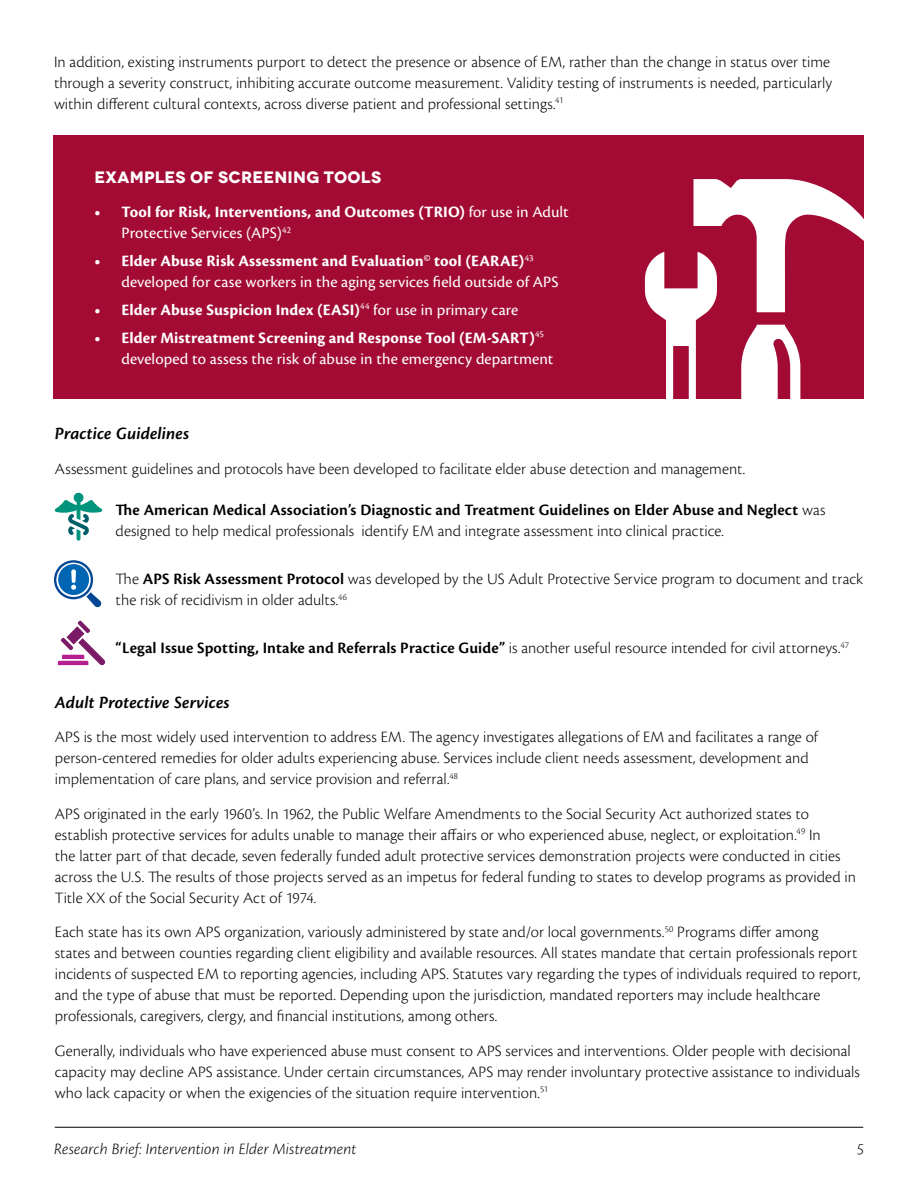
<style>
.page{position:relative;width:918px;height:1188px;background:#fff}
.page>*{position:absolute;margin:0;border:0;box-sizing:border-box;transform-origin:0 0}
.H04_-_Subsection{font:italic 600 18px "Cronos Pro";letter-spacing:.005em;color:#000}
.P_-_Body{font:300 16.5px/21px "Cronos Pro";color:#000}
.t1{font:16.5px/21px "Cronos Pro";letter-spacing:.005em;color:#fff}
.t2{font:700 16.5px/21px "Cronos Pro";letter-spacing:.005em;color:#fff}
.P_-_Body-2{font:600 16.5px "Cronos Pro";letter-spacing:.01em;color:#000}
.t3{font:italic 300 16.5px "Cronos Pro";letter-spacing:.01em;color:#000}
.H04_-_White_header_i{font:700 16.5px "Novecentowide";letter-spacing:.01em;color:#fff}
.s1{font-weight:400}
.s2{font-weight:700}
.s3{font-weight:600}
.s4{font-weight:300}
</style>
<div class="page">
<div style="left:54px;top:135px;width:810px;height:263px;background:#a30b35"></div>
<svg style="left:645px;top:179px;width:219px;height:219px"></svg>
<svg style="left:55px;top:492px;width:47px;height:49px"></svg>
<svg style="left:54px;top:560px;width:48px;height:48px"></svg>
<svg style="left:58px;top:621px;width:47px;height:44px"></svg>
<hr style="left:55px;top:1127px;width:808px;height:1px;background:#000">
<p class="P_-_Body" style="left:54px;top:51px;width:780px;text-align:justify">In addition, existing instruments purport to detect the presence or absence of EM, rather than the change in status over time through a severity construct, inhibiting accurate outcome measurement. Validity testing of instruments is needed, particularly within different cultural contexts, across diverse patient and professional settings.<sup>41</sup></p>
<h4 class="H04_-_White_header_i" style="left:94px;top:167px;width:288px">EXAMPLES OF SCREENING TOOLS</h4>
<p class="t2" style="left:122px;top:202px;width:449px;text-indent:-27px">• Tool for Risk, Interventions, and Outcomes (TRIO) <span class="s1">for use in Adult<br>Protective Services (APS)</span><sup>42</sup></p>
<p class="t1" style="left:122px;top:250px;width:439px;text-indent:-27px"><span class="s2">• Elder Abuse Risk Assessment and Evaluation</span><sup>©</sup> <span class="s2">tool (EARAE)</span><sup>43 </sup>developed for case workers in the aging services field outside of APS</p>
<p class="t2" style="left:94px;top:299px;width:425px">• Elder Abuse Suspicion Index (EASI)<sup>44</sup> <span class="s1">for use in primary care</span></p>
<p class="t1" style="left:122px;top:327px;width:433px;text-indent:-27px"><span class="s2">• Elder Mistreatment Screening and Response Tool (EM-SART)</span><sup>45 </sup>developed to assess the risk of abuse in the emergency department</p>
<h4 class="H04_-_Subsection" style="left:55px;top:423px;width:136px">Practice Guidelines</h4>
<p class="P_-_Body" style="left:55px;top:458px;width:692px">Assessment guidelines and protocols have been developed to facilitate elder abuse detection and management.</p>
<p class="P_-_Body" style="left:116px;top:499px;width:711px"><span class="s3">The American Medical Association’s Diagnostic and Treatment Guidelines on Elder Abuse and Neglect</span> was designed to help medical professionals identify EM and integrate assessment into clinical practice.</p>
<p class="P_-_Body" style="left:116px;top:568px;width:749px">The <span class="s3">APS Risk Assessment Protocol</span> was developed by the US Adult Protective Service program to document and track the risk of recidivism in older adults.<sup>46</sup></p>
<p class="P_-_Body-2" style="left:116px;top:638px;width:735px">“Legal Issue Spotting, Intake and Referrals Practice Guide” <span class="s4">is another useful resource intended for civil attorneys.</span><sup>47</sup></p>
<h4 class="H04_-_Subsection" style="left:55px;top:692px;width:176px">Adult Protective Services</h4>
<p class="P_-_Body" style="left:55px;top:727px;width:765px">APS is the most widely used intervention to address EM. The agency investigates allegations of EM and facilitates a range of person-centered remedies for older adults experiencing abuse. Services include client needs assessment, development and implementation of care plans, and service provision and referral.<sup>48</sup></p>
<p class="P_-_Body" style="left:55px;top:803px;width:803px">APS originated in the early 1960’s. In 1962, the Public Welfare Amendments to the Social Security Act authorized states to establish protective services for adults unable to manage their affairs or who experienced abuse, neglect, or exploitation.<sup>49</sup> In<br>the latter part of that decade, seven federally funded adult protective services demonstration projects were conducted in cities across the U.S. The results of those projects served as an impetus for federal funding to states to develop programs as provided in Title XX of the Social Security Act of 1974.</p>
<p class="P_-_Body" style="left:55px;top:922px;width:807px">Each state has its own APS organization, variously administered by state and/or local governments.<sup>50</sup> Programs differ among<br>states and between counties regarding client eligibility and available resources. All states mandate that certain professionals report incidents of suspected EM to reporting agencies, including APS. Statutes vary regarding the types of individuals required to report, and the type of abuse that must be reported. Depending upon the jurisdiction, mandated reporters may include healthcare professionals, caregivers, clergy, and financial institutions, among others.</p>
<p class="P_-_Body" style="left:55px;top:1040px;width:806px">Generally, individuals who have experienced abuse must consent to APS services and interventions. Older people with decisional capacity may decline APS assistance. Under certain circumstances, APS may render involuntary protective assistance to individuals who lack capacity or when the exigencies of the situation require intervention.<sup>51</sup></p>
<p class="t3" style="left:54px;top:1139px;width:304px">Research Brief: Intervention in Elder Mistreatment</p>
<p class="t3" style="left:857px;top:1139px;width:8px">5</p>
</div>
